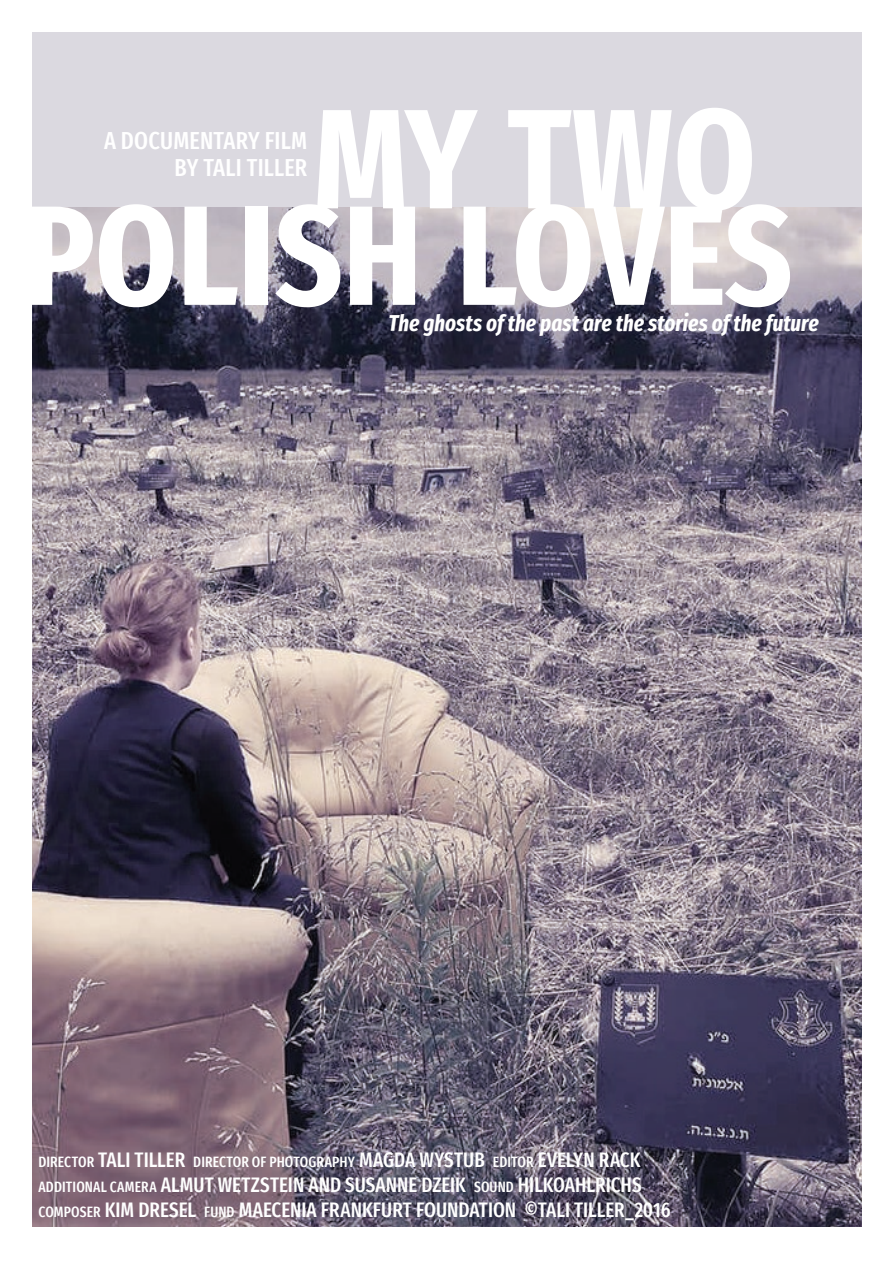
<style>
.page{position:relative;width:893px;height:1263px;background:#fff}
.page>*{position:absolute;margin:0;border:0;box-sizing:border-box;transform-origin:0 0}
.t1{font:700 extra-condensed 141.75px "Fira Sans";letter-spacing:.005em;color:#fff}
.t2{font:500 extra-condensed 24.15px/27.2px "Fira Sans";letter-spacing:.01em;color:#fff;text-align:right}
.t3{font:italic 700 extra-condensed 22.65px "Fira Sans";color:#fff}
.t4{font:500 extra-condensed 20.55px/24.8px "Fira Sans";color:#fff}
.t5{font:500 extra-condensed 14.7px "Fira Sans";letter-spacing:.01em;color:#fff}
.s1{font-size:20.55px}
.s2{font-size:14.7px}
</style>
<div class="page">
<div style="left:32px;top:32px;width:829px;height:1129px;background:#dbd9e0"></div>
<img style="left:32px;top:208px;width:829px;height:1018px">
<h1 class="t1" style="left:313px;top:41px;width:444px">MY TWO</h1>
<p class="t2" style="left:104px;top:126px;width:205px">A DOCUMENTARY FILM<br>BY TALI TILLER</p>
<h1 class="t1" style="left:24px;top:138px;width:770px">POLISH LOVES</h1>
<p class="t3" style="left:388px;top:304px;width:432px">The ghosts of the past are the stories of the future</p>
<p class="t5" style="left:38px;top:1150px;width:603px">DIRECTOR <span class="s1">TALI TILLER</span> DIRECTOR OF PHOTOGRAPHY <span class="s1">MAGDA WYSTUB</span> EDITOR <span class="s1">EVELYN RACK</span></p>
<p class="t4" style="left:38px;top:1171px;width:634px"><span class="s2">ADDITIONAL CAMERA</span> ALMUT WETZSTEIN AND SUSANNE DZEIK <span class="s2">SOUND</span> HILKOAHLRICHS<br><span class="s2">COMPOSER</span> KIM DRESEL <span class="s2">FUND</span> MAECENIA FRANKFURT FOUNDATION ©TALI TILLER_2016</p>
</div>
